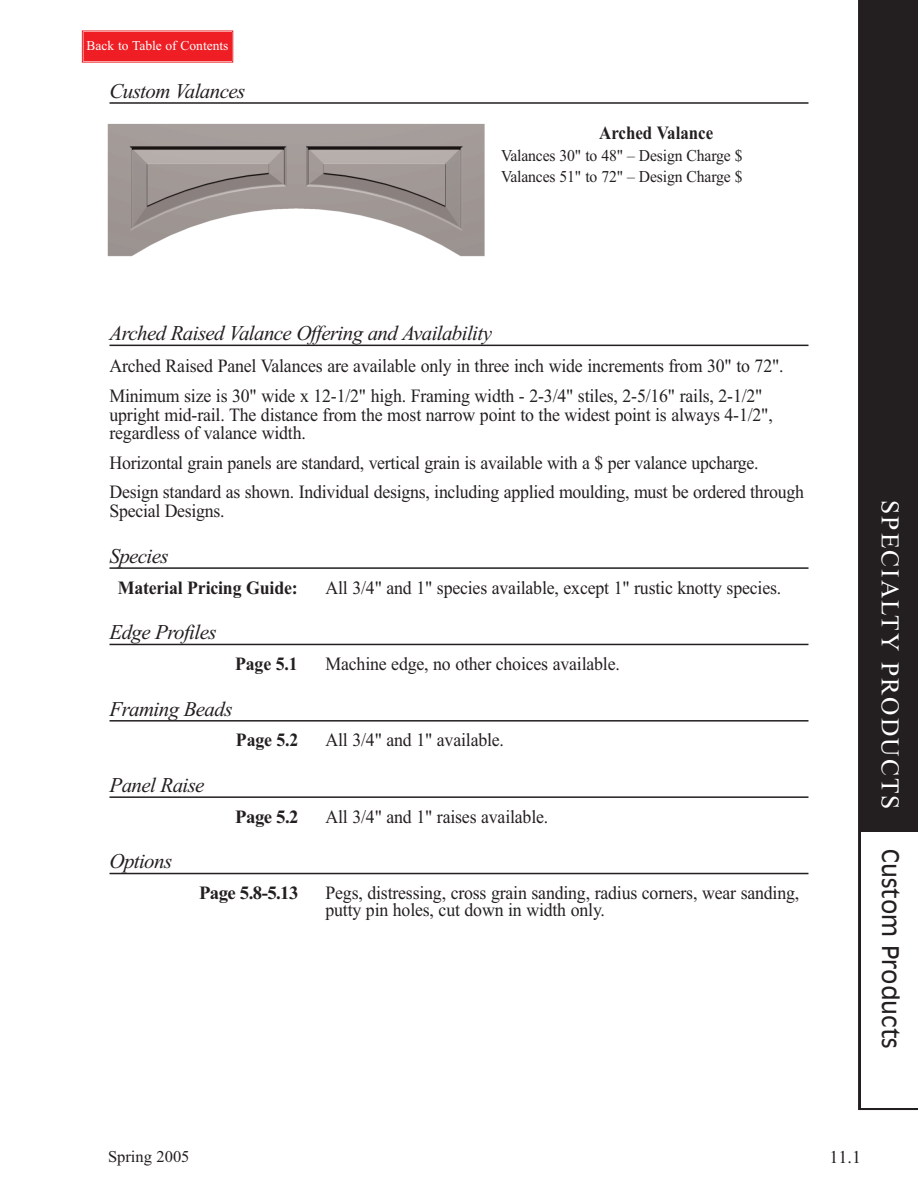
<style>
.page{position:relative;width:918px;height:1188px;background:#fff}
.page>*{position:absolute;margin:0;border:0;box-sizing:border-box;transform-origin:0 0}
.t1{font:25.5px "Times New Roman";letter-spacing:.08em;color:#fff}
.t2{font:22.5px "Antique Olive";color:#231f20}
.t3{font:italic 21px "Times New Roman";letter-spacing:-.03em;color:#231f20}
.t4{font:18.75px/29.5px "Times New Roman";letter-spacing:-.01em;color:#231f20;scale:.95 1}
.t5{font:700 18.75px "Times New Roman";letter-spacing:-.01em;color:#231f20;scale:.95 1}
.t6{font:700 18.75px "Times New Roman";letter-spacing:-.01em;color:#231f20}
.t7{font:700 18.75px "Times New Roman";letter-spacing:-.01em;color:#231f20;scale:.9 1}
.t8{font:18px "Times New Roman";color:#231f20}
.t9{font:16.5px/20.4px "Times New Roman";letter-spacing:-.01em;color:#231f20;scale:.95 1}
.t10{font:16.5px "Times New Roman";letter-spacing:-.01em;color:#231f20}
.t11{font:13.5px "Times New Roman";color:#fff}
</style>
<div class="page">
<svg style="left:858px;top:0;width:60px;height:1110px;background:#252122"></svg>
<div style="left:861px;top:832px;width:57px;height:275px;background:#fff"></div>
<hr style="left:110px;top:102px;width:698px;height:2px;background:#231f20">
<img style="left:107px;top:123px;width:378px;height:133px">
<hr style="left:110px;top:345px;width:698px;height:1px;background:#231f20">
<hr style="left:110px;top:567px;width:698px;height:2px;background:#231f20">
<hr style="left:110px;top:644px;width:698px;height:1px;background:#231f20">
<hr style="left:110px;top:720px;width:698px;height:2px;background:#231f20">
<hr style="left:110px;top:796px;width:698px;height:2px;background:#231f20">
<hr style="left:110px;top:873px;width:698px;height:1px;background:#231f20">
<div style="left:84px;top:33px;width:147px;height:28px;background:#ee1e24"></div>
<div style="left:84px;top:32px;width:148px;height:29px;border:1px solid #ee1e24"></div>
<p class="t11" style="left:87px;top:37px;width:143px">Back to Table of Contents</p>
<p class="t3" style="left:110px;top:78px;width:137px">Custom Valances</p>
<p class="t7" style="left:599px;top:122px;width:128px">Arched Valance</p>
<p class="t9" style="left:501px;top:146px;width:256px">Valances 30" to 48" – Design Charge $<br>Valances 51" to 72" – Design Charge $</p>
<p class="t3" style="left:110px;top:321px;width:384px">Arched Raised Valance Offering and Availability</p>
<p class="t4" style="left:110px;top:351px;width:711px">Arched Raised Panel Valances are available only in three inch wide increments from 30" to 72".<br>Minimum size is 30" wide x 12-1/2" high. Framing width - 2-3/4" stiles, 2-5/16" rails, 2-1/2"</p>
<p class="t4" style="left:110px;top:405px;width:700px;line-height:18.8px">upright mid-rail. The distance from the most narrow point to the widest point is always 4-1/2", regardless of valance width.</p>
<p class="t4" style="left:110px;top:448px;width:733px">Horizontal grain panels are standard, vertical grain is available with a $ per valance upcharge.<br>Design standard as shown. Individual designs, including applied moulding, must be ordered through</p>
<p class="t4" style="left:110px;top:496px;width:123px">Special Designs.</p>
<p class="t3" style="left:110px;top:543px;width:61px">Species</p>
<p class="t5" style="left:118px;top:576px;width:191px">Material Pricing Guide:</p>
<p class="t4" style="left:326px;top:572px;width:481px">All 3/4" and 1" species available, except 1" rustic knotty species.</p>
<p class="t3" style="left:110px;top:620px;width:109px">Edge Profiles</p>
<p class="t5" style="left:235px;top:652px;width:67px">Page 5.1</p>
<p class="t4" style="left:326px;top:649px;width:311px">Machine edge, no other choices available.</p>
<p class="t3" style="left:110px;top:696px;width:125px">Framing Beads</p>
<p class="t5" style="left:236px;top:729px;width:67px">Page 5.2</p>
<p class="t4" style="left:326px;top:725px;width:189px">All 3/4" and 1" available.</p>
<p class="t3" style="left:110px;top:772px;width:97px">Panel Raise</p>
<p class="t6" style="left:235px;top:805px;width:65px">Page 5.2</p>
<p class="t4" style="left:326px;top:801px;width:236px">All 3/4" and 1" raises available.</p>
<p class="t3" style="left:110px;top:849px;width:64px">Options</p>
<p class="t6" style="left:199px;top:882px;width:101px">Page 5.8-5.13</p>
<p class="t4" style="left:326px;top:884px;width:500px;line-height:17.2px">Pegs, distressing, cross grain sanding, radius corners, wear sanding, putty pin holes, cut down in width only.</p>
<p class="t1" style="left:906px;top:500px;width:311px;rotate:90deg">SPECIALTY PRODUCTS</p>
<p class="t2" style="left:903px;top:849px;width:200px;rotate:90deg">Custom Products</p>
<p class="t10" style="left:108px;top:1146px;width:83px">Spring 2005</p>
<p class="t8" style="left:830px;top:1146px;width:33px">11.1</p>
</div>
